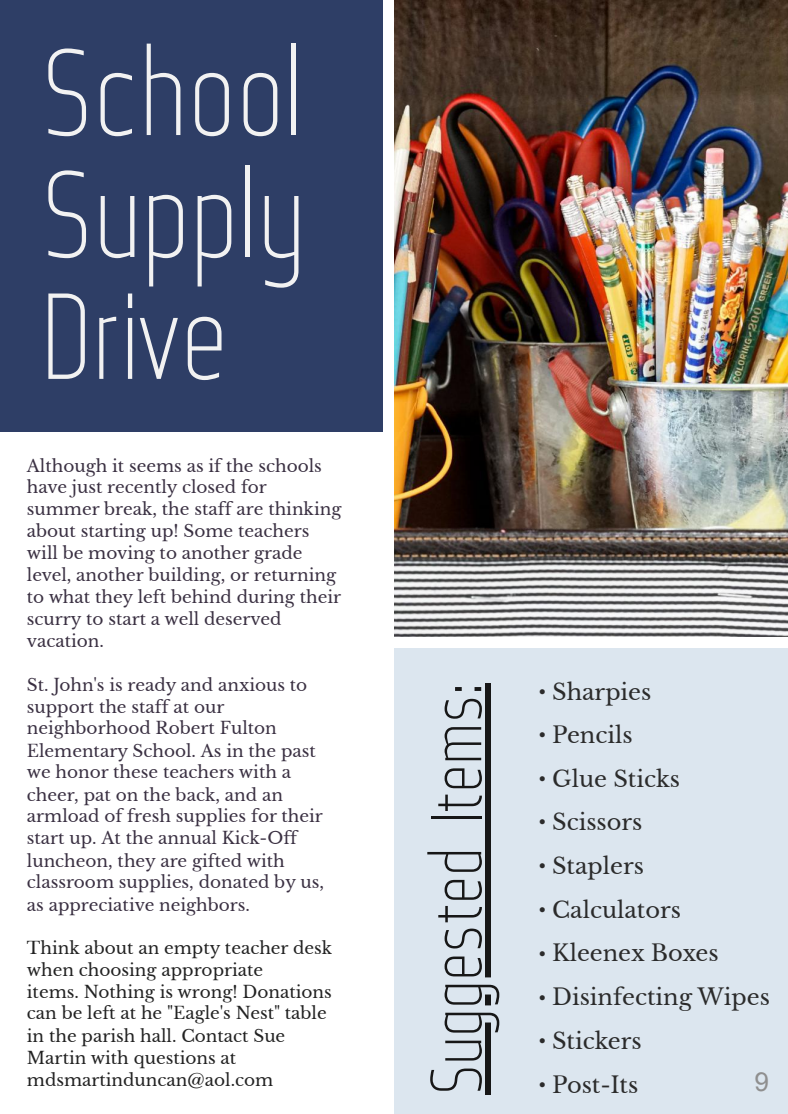
<style>
.page{position:relative;width:788px;height:1114px;background:#fff}
.page>*{position:absolute;margin:0;border:0;box-sizing:border-box;transform-origin:0 0}
.t1{font:121.88px/121.9px "Web Serveroff";letter-spacing:.01em;color:#f2f2f2;text-align:justify}
.t2{font:71.88px "Web Serveroff";color:#171717}
.t3{font:26.25px "Arial";color:#8f8f8f}
.t4{font:22.5px "Libre Baskerville";color:#2b2b2b}
.t5{font:16.88px/22px "Libre Baskerville";color:#3a3042}
.t6{font:16.88px/22px "Libre Baskerville";color:#222}
.s1{font-family:"Arial";font-size:20.25px}
</style>
<div class="page">
<div style="left:0;top:0;width:382px;height:431px;background:#2e3e66"></div>
<img style="left:394px;top:0;width:394px;height:637px">
<div style="left:395px;top:648px;width:393px;height:465px;background:#dce6ef"></div>
<div style="left:485px;top:683px;width:6px;height:411px;background:#171717"></div>
<h1 class="t1" style="left:42px;top:32px;width:265px">School Supply Drive</h1>
<p class="t5" style="left:27px;top:455px;width:316px">Although it seems as if the schools have just recently closed for summer break, the staff are thinking about starting up! Some teachers will be moving to another grade level, another building, or returning to what they left behind during their scurry to start a well deserved vacation.</p>
<p class="t5" style="left:27px;top:674px;width:298px">St. John's is ready and anxious to support the staff at our neighborhood Robert Fulton<br>Elementary School. As in the past we honor these teachers with a cheer, pat on the back, and an armload of fresh supplies for their start up. At the annual Kick-Off luncheon, they are gifted with classroom supplies, donated by us, as appreciative neighbors.</p>
<p class="t6" style="left:27px;top:937px;width:307px">Think about an empty teacher desk when choosing appropriate<br>items. Nothing is wrong! Donations can be left at he "Eagle's Nest" table in the parish hall. Contact Sue<br>Martin with questions at mdsmartinduncan@aol.com</p>
<h2 class="t2" style="left:408px;top:1094px;width:413px;rotate:-90deg">Suggested Items:</h2>
<h3 class="t4" style="left:538px;top:678px;width:114px"><span class="s1">•</span> Sharpies</h3>
<h3 class="t4" style="left:538px;top:721px;width:95px"><span class="s1">•</span> Pencils</h3>
<h3 class="t4" style="left:538px;top:765px;width:143px"><span class="s1">•</span> Glue Sticks</h3>
<h3 class="t4" style="left:538px;top:808px;width:105px"><span class="s1">•</span> Scissors</h3>
<h3 class="t4" style="left:538px;top:852px;width:107px"><span class="s1">•</span> Staplers</h3>
<h3 class="t4" style="left:538px;top:896px;width:144px"><span class="s1">•</span> Calculators</h3>
<h3 class="t4" style="left:538px;top:939px;width:181px"><span class="s1">•</span> Kleenex Boxes</h3>
<h3 class="t4" style="left:538px;top:983px;width:233px"><span class="s1">•</span> Disinfecting Wipes</h3>
<h3 class="t4" style="left:538px;top:1026px;width:104px"><span class="s1">•</span> Stickers</h3>
<h3 class="t4" style="left:538px;top:1070px;width:101px"><span class="s1">•</span> Post-Its</h3>
<h3 class="t3" style="left:754px;top:1067px;width:16px">9</h3>
</div>
